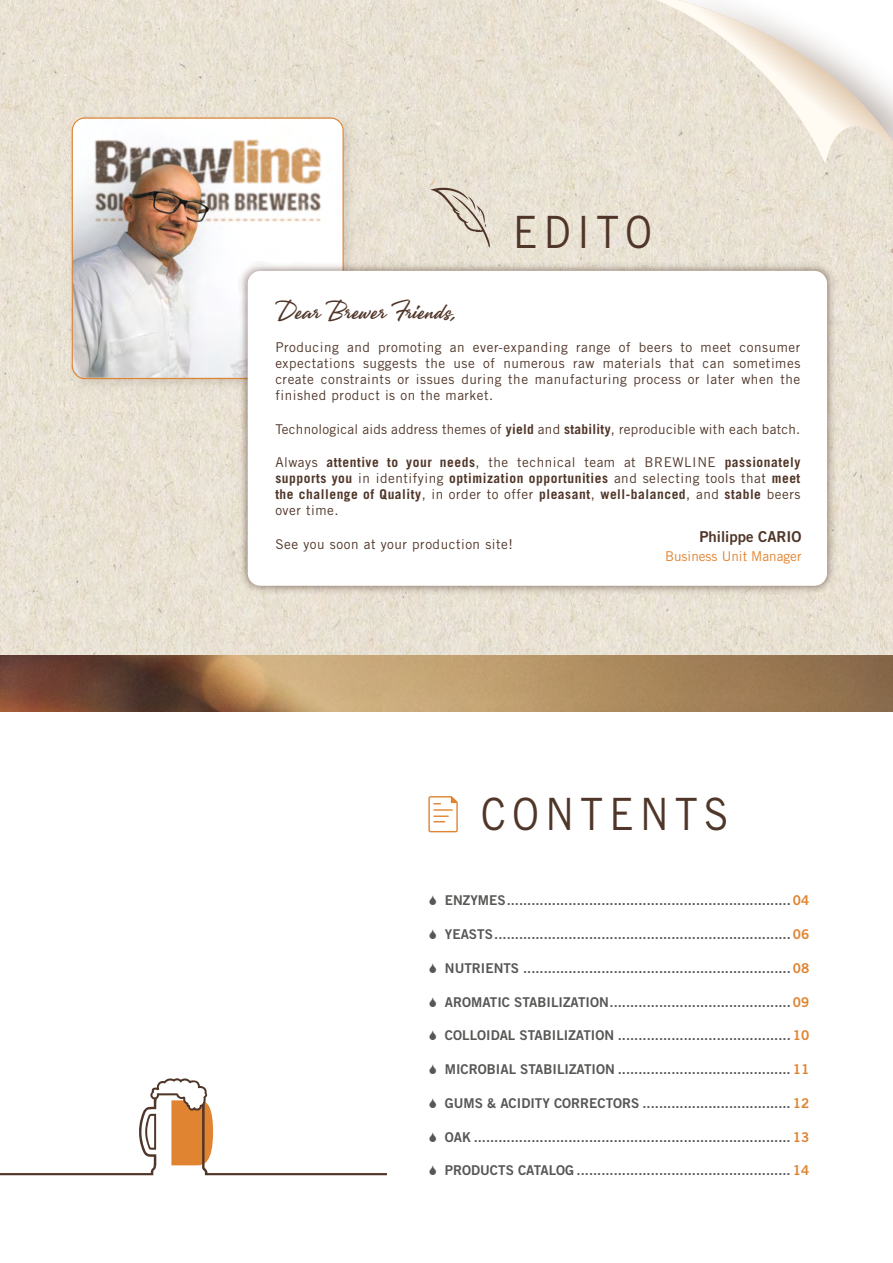
<style>
.page{position:relative;width:893px;height:1263px;background:#fff}
.page>*{position:absolute;margin:0;border:0;box-sizing:border-box;transform-origin:0 0}
.t1{font:44.55px "Trade Gothic LT Std";letter-spacing:.15em;color:#503629;scale:.91 1}
.t2{font:19.5px "Lil Johnny PERSONALUSEONLY";color:#503629}
.t3{font:15px "Trade Gothic LT Std Bd 2";color:#503629}
.t4{font:13.5px "Trade Gothic LT Std Bd 2";color:#575756}
.t5{font:13.5px/16.2px "Trade Gothic LT Std";letter-spacing:.04em;color:#503629;text-align:justify}
.t6{font:700 13.5px/16.2px "Trade Gothic LT Std";letter-spacing:.04em;color:#503629;text-align:justify}
.t7{font:13.5px "Trade Gothic LT Std";letter-spacing:.02em;color:#503629}
.t8{font:13.5px "Trade Gothic LT Std";color:#e08431}
.s1{font-weight:700}
.s2{font-weight:400}
.s3{color:#e08431}
</style>
<div class="page">
<img style="left:0;top:0;width:893px;height:656px">
<svg style="left:428px;top:796px;width:30px;height:36px"></svg>
<svg style="left:0;top:1078px;width:387px;height:97px"></svg>
<img style="left:0;top:656px;width:893px;height:55px">
<div style="left:67px;top:112px;width:290px;height:280px;background:#503629;opacity:.15"></div>
<img style="left:72px;top:119px;width:271px;height:258px">
<div style="left:72px;top:117px;width:272px;height:262px;border:1px solid #e08431;border-radius:13px"></div>
<svg style="left:431px;top:187px;width:59px;height:61px;background:#d9d0c2"></svg>
<div style="left:238px;top:262px;width:598px;height:333px;background:#503629;opacity:.75"></div>
<div style="left:248px;top:271px;width:579px;height:315px;background:#fff;border-radius:13px"></div>
<svg style="left:656px;top:0;width:237px;height:164px"></svg>
<h1 class="t1" style="left:513px;top:205px;width:154px">EDITO</h1>
<h2 class="t2" style="left:275px;top:300px;width:180px">Dear Brewer Friends,</h2>
<p class="t5" style="left:275px;top:339px;width:527px">Producing and promoting an ever-expanding range of beers to meet consumer expectations suggests the use of numerous raw materials that can sometimes create constraints or issues during the manufacturing process or later when the finished product is on the market.</p>
<p class="t7" style="left:275px;top:421px;width:527px">Technological aids address themes of <span class="s1">yield</span> and <span class="s1">stability</span>, reproducible with each batch.</p>
<p class="t6" style="left:275px;top:454px;width:527px"><span class="s2">Always</span> attentive to your needs<span class="s2">, the technical team at BREWLINE</span> passionately supports you <span class="s2">in identifying</span> optimization opportunities <span class="s2">and selecting tools that</span> meet the challenge of Quality<span class="s2">, in order to offer</span> pleasant<span class="s2">,</span> well-balanced<span class="s2">, and</span> stable <span class="s2">beers over time.</span></p>
<p class="t5" style="left:275px;top:536px;width:239px">See you soon at your production site!</p>
<p class="t3" style="left:699px;top:528px;width:104px">Philippe CARIO</p>
<p class="t8" style="left:665px;top:548px;width:138px">Business Unit Manager</p>
<h1 class="t1" style="left:481px;top:787px;width:273px">CONTENTS</h1>
<p class="t4" style="left:445px;top:892px;width:366px">ENZYMES..................................................................... <span class="s3">04</span></p>
<p class="t4" style="left:445px;top:926px;width:366px">YEASTS........................................................................ <span class="s3">06</span></p>
<p class="t4" style="left:445px;top:960px;width:366px">NUTRIENTS ................................................................. <span class="s3">08</span></p>
<p class="t4" style="left:445px;top:993px;width:366px">AROMATIC STABILIZATION............................................ <span class="s3">09</span></p>
<p class="t4" style="left:445px;top:1027px;width:366px">COLLOIDAL STABILIZATION .......................................... <span class="s3">10</span></p>
<p class="t4" style="left:445px;top:1061px;width:366px">MICROBIAL STABILIZATION .......................................... <span class="s3">11</span></p>
<p class="t4" style="left:445px;top:1095px;width:366px">GUMS &amp; ACIDITY CORRECTORS .................................... <span class="s3">12</span></p>
<p class="t4" style="left:445px;top:1128px;width:366px">OAK ............................................................................. <span class="s3">13</span></p>
<p class="t4" style="left:445px;top:1162px;width:366px">PRODUCTS CATALOG .................................................... <span class="s3">14</span></p>
</div>
